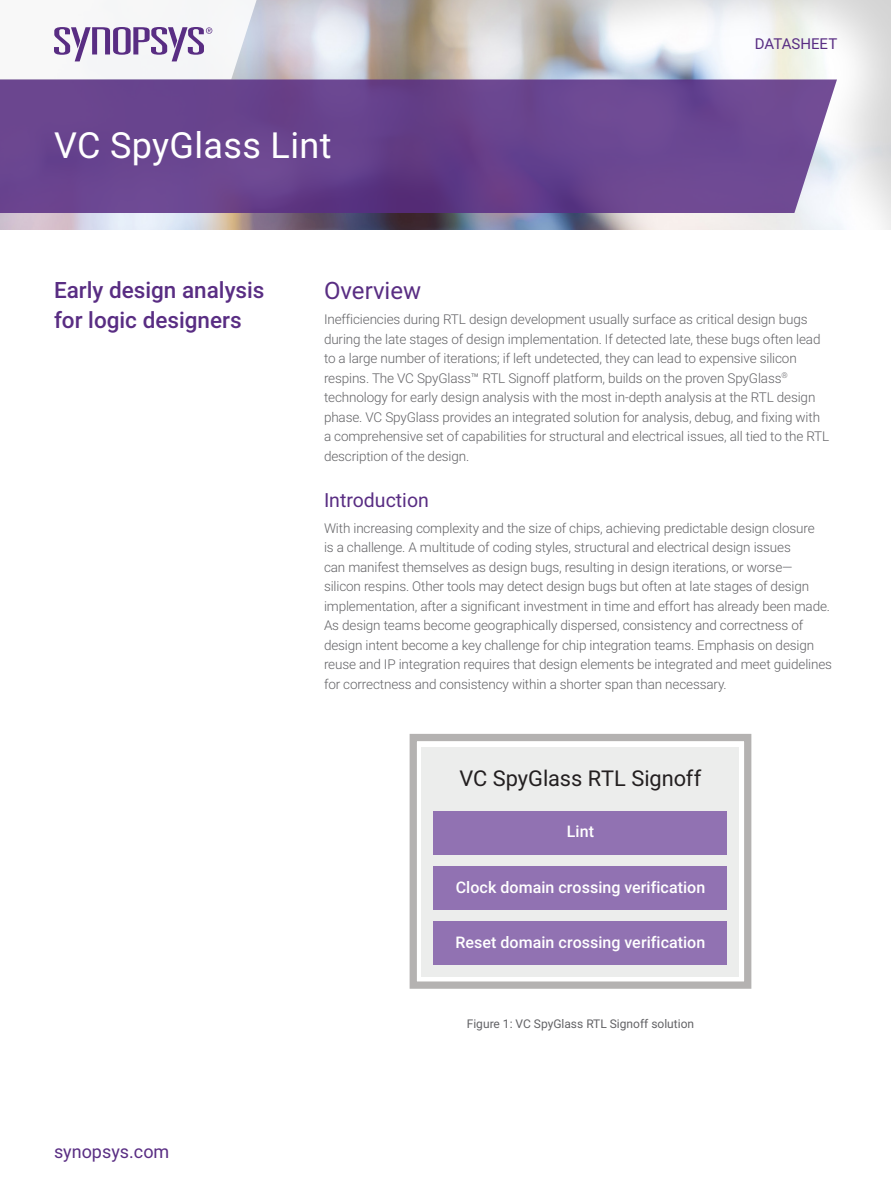
<style>
.page{position:relative;width:891px;height:1188px;background:#fff}
.page>*{position:absolute;margin:0;border:0;box-sizing:border-box;transform-origin:0 0}
.t1{font:36px "Roboto";letter-spacing:.01em;color:#fff}
.HEADING_0__OVERVIEW{font:24px "Roboto";color:#592d83}
.BENEFIT_STATEMENT{font:500 22.5px/30px "Roboto";color:#592d83}
.t2{font:21.9px "Roboto";color:#231f20}
.HEADING_1{font:19.5px "Roboto";color:#592d83}
.t3{font:18px "Roboto";color:#592d83}
.t4{font:500 16.05px "Roboto";letter-spacing:.005em;color:#fff}
.t5{font:15px "Roboto";color:#592d83}
.BODY_COPY{font:300 13.5px/19.5px "Roboto";letter-spacing:-.01em;color:#636366}
.FIGURE_CAPTION{font:12px "Roboto";color:#636366}
</style>
<div class="page">
<img style="left:0;top:0;width:891px;height:230px">
<svg style="left:0;top:0;width:270px;height:80px"></svg>
<svg style="left:0;top:80px;width:837px;height:133px;background:#69458f"></svg>
<div style="left:410px;top:734px;width:341px;height:255px;border:7px solid #b4b2b1"></div>
<div style="left:422px;top:747px;width:317px;height:230px;background:#ecedec"></div>
<div style="left:434px;top:811px;width:293px;height:43px;background:#9172b2"></div>
<div style="left:434px;top:866px;width:293px;height:44px;background:#9172b2"></div>
<div style="left:434px;top:921px;width:293px;height:44px;background:#9172b2"></div>
<p class="t1" style="left:54px;top:120px;width:279px">VC SpyGlass Lint</p>
<p class="t5" style="left:755px;top:33px;width:84px">DATASHEET</p>
<p class="BENEFIT_STATEMENT" style="left:54px;top:274px;width:212px">Early design analysis for logic designers</p>
<h3 class="t3" style="left:54px;top:1139px;width:117px">synopsys.com</h3>
<p class="HEADING_0__OVERVIEW" style="left:324px;top:273px;width:99px">Overview</p>
<p class="BODY_COPY" style="left:324px;top:309px;width:507px">Inefficiencies during RTL design development usually surface as critical design bugs during the late stages of design implementation. If detected late, these bugs often lead to a large number of iterations; if left undetected, they can lead to expensive silicon respins. The VC SpyGlass™ RTL Signoff platform, builds on the proven SpyGlass<sup>® </sup>technology for early design analysis with the most in-depth analysis at the RTL design phase. VC SpyGlass provides an integrated solution for analysis, debug, and fixing with a comprehensive set of capabilities for structural and electrical issues, all tied to the RTL description of the design.</p>
<p class="HEADING_1" style="left:324px;top:487px;width:106px">Introduction</p>
<p class="BODY_COPY" style="left:324px;top:518px;width:510px">With increasing complexity and the size of chips, achieving predictable design closure<br>is a challenge. A multitude of coding styles, structural and electrical design issues<br>can manifest themselves as design bugs, resulting in design iterations, or worse— silicon respins. Other tools may detect design bugs but often at late stages of design implementation, after a significant investment in time and effort has already been made.<br>As design teams become geographically dispersed, consistency and correctness of design intent become a key challenge for chip integration teams. Emphasis on design reuse and IP integration requires that design elements be integrated and meet guidelines for correctness and consistency within a shorter span than necessary.</p>
<p class="t2" style="left:460px;top:763px;width:243px">VC SpyGlass RTL Signoff</p>
<p class="t4" style="left:567px;top:820px;width:29px">Lint</p>
<p class="t4" style="left:456px;top:876px;width:251px">Clock domain crossing verification</p>
<p class="t4" style="left:456px;top:931px;width:251px">Reset domain crossing verification</p>
<p class="FIGURE_CAPTION" style="left:467px;top:1015px;width:229px">Figure 1: VC SpyGlass RTL Signoff solution</p>
</div>
